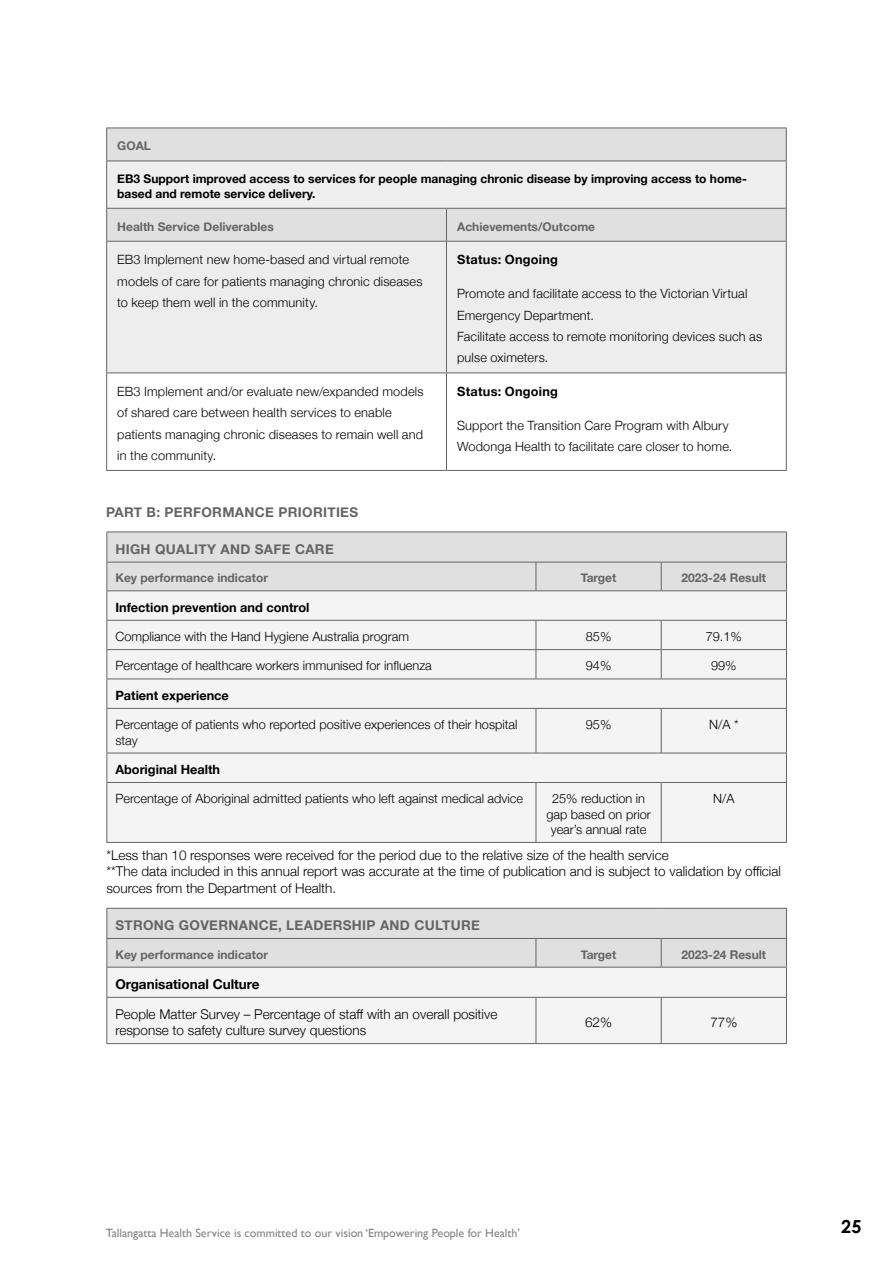
<style>
.page{position:relative;width:893px;height:1263px;background:#fff}
.page>*{position:absolute;margin:0;border:0;box-sizing:border-box;transform-origin:0 0}
.t1{font:700 18px "Century Gothic";color:#000}
.t2{font:300 13.5px/16.2px "Helvetica Neue";color:#000}
.t3{font:700 13.5px "Helvetica Neue";letter-spacing:.025em;color:#636466}
.t4{font:700 13.5px "Helvetica Neue";color:#000}
.t5{font:300 12.75px/21.3px "Helvetica Neue";letter-spacing:.005em;color:#000}
.t6{font:700 12.75px "Helvetica Neue";color:#000}
.t7{font:700 12.75px "Helvetica Neue";letter-spacing:.02em;color:#000}
.t8{font:700 12px "Helvetica Neue";color:#636466}
.t9{font:700 12px/14.4px "Helvetica Neue";color:#000}
.t10{font:12px "Gill Sans";color:#808285}
</style>
<div class="page">
<div style="left:107px;top:129px;width:679px;height:112px;background:#e0e0e0"></div>
<div style="left:107px;top:161px;width:679px;height:47px;background:#efeff0"></div>
<div style="left:107px;top:242px;width:679px;height:130px;background:#ededee"></div>
<hr style="left:106px;top:128px;width:340px;height:1px;background:#636466">
<hr style="left:106px;top:128px;width:1px;height:33px;background:#636466">
<hr style="left:446px;top:128px;width:341px;height:1px;background:#636466">
<hr style="left:786px;top:128px;width:1px;height:33px;background:#636466">
<hr style="left:106px;top:161px;width:340px;height:1px;background:#636466">
<hr style="left:106px;top:161px;width:1px;height:47px;background:#636466">
<hr style="left:446px;top:161px;width:341px;height:1px;background:#636466">
<hr style="left:786px;top:161px;width:1px;height:47px;background:#636466">
<hr style="left:106px;top:209px;width:1px;height:32px;background:#636466">
<hr style="left:446px;top:208px;width:341px;height:1px;background:#636466">
<hr style="left:446px;top:209px;width:1px;height:32px;background:#636466">
<hr style="left:786px;top:209px;width:1px;height:32px;background:#636466">
<hr style="left:106px;top:470px;width:340px;height:1px;background:#636466">
<hr style="left:446px;top:470px;width:341px;height:1px;background:#636466">
<hr style="left:106px;top:373px;width:1px;height:97px;background:#636466">
<hr style="left:446px;top:373px;width:1px;height:97px;background:#636466">
<hr style="left:786px;top:373px;width:1px;height:97px;background:#636466">
<hr style="left:106px;top:242px;width:1px;height:130px;background:#636466">
<hr style="left:106px;top:208px;width:340px;height:1px;background:#636466">
<hr style="left:106px;top:241px;width:340px;height:1px;background:#636466">
<hr style="left:446px;top:241px;width:341px;height:1px;background:#636466">
<hr style="left:446px;top:242px;width:1px;height:130px;background:#636466">
<hr style="left:786px;top:242px;width:1px;height:130px;background:#636466">
<hr style="left:106px;top:372px;width:340px;height:1px;background:#636466">
<hr style="left:446px;top:372px;width:341px;height:1px;background:#636466">
<div style="left:107px;top:709px;width:679px;height:133px;background:#f4f4f4"></div>
<hr style="left:106px;top:531px;width:430px;height:1px;background:#636466">
<hr style="left:536px;top:531px;width:125px;height:1px;background:#636466">
<hr style="left:661px;top:531px;width:126px;height:1px;background:#636466">
<svg style="left:106px;top:532px;width:681px;height:176px"></svg>
<hr style="left:106px;top:708px;width:430px;height:1px;background:#636466">
<hr style="left:106px;top:709px;width:1px;height:44px;background:#636466">
<hr style="left:536px;top:708px;width:125px;height:1px;background:#636466">
<hr style="left:536px;top:709px;width:1px;height:44px;background:#636466">
<hr style="left:661px;top:708px;width:126px;height:1px;background:#636466">
<hr style="left:661px;top:709px;width:1px;height:44px;background:#636466">
<hr style="left:786px;top:709px;width:1px;height:44px;background:#636466">
<hr style="left:106px;top:753px;width:430px;height:1px;background:#636466">
<svg style="left:106px;top:753px;width:1px;height:29px"></svg>
<hr style="left:536px;top:753px;width:125px;height:1px;background:#636466">
<hr style="left:661px;top:753px;width:126px;height:1px;background:#636466">
<svg style="left:786px;top:753px;width:1px;height:29px"></svg>
<hr style="left:106px;top:782px;width:430px;height:1px;background:#636466">
<hr style="left:106px;top:783px;width:1px;height:59px;background:#636466">
<hr style="left:536px;top:782px;width:125px;height:1px;background:#636466">
<hr style="left:536px;top:783px;width:1px;height:59px;background:#636466">
<hr style="left:661px;top:782px;width:126px;height:1px;background:#636466">
<hr style="left:661px;top:783px;width:1px;height:59px;background:#636466">
<hr style="left:786px;top:783px;width:1px;height:59px;background:#636466">
<hr style="left:106px;top:842px;width:430px;height:1px;background:#636466">
<hr style="left:536px;top:842px;width:125px;height:1px;background:#636466">
<hr style="left:661px;top:842px;width:126px;height:1px;background:#636466">
<div style="left:107px;top:968px;width:679px;height:75px;background:#f4f4f4"></div>
<hr style="left:106px;top:967px;width:430px;height:1px;background:#636466">
<hr style="left:106px;top:967px;width:1px;height:30px;background:#636466">
<hr style="left:536px;top:967px;width:125px;height:1px;background:#636466">
<hr style="left:661px;top:967px;width:126px;height:1px;background:#636466">
<hr style="left:786px;top:967px;width:1px;height:30px;background:#636466">
<hr style="left:106px;top:997px;width:430px;height:1px;background:#636466">
<hr style="left:106px;top:998px;width:1px;height:45px;background:#636466">
<hr style="left:536px;top:997px;width:125px;height:1px;background:#636466">
<hr style="left:536px;top:998px;width:1px;height:45px;background:#636466">
<hr style="left:661px;top:997px;width:126px;height:1px;background:#636466">
<hr style="left:661px;top:998px;width:1px;height:45px;background:#636466">
<hr style="left:786px;top:998px;width:1px;height:45px;background:#636466">
<hr style="left:106px;top:1043px;width:430px;height:1px;background:#636466">
<hr style="left:536px;top:1043px;width:125px;height:1px;background:#636466">
<hr style="left:661px;top:1043px;width:126px;height:1px;background:#636466">
<div style="left:106px;top:909px;width:681px;height:58px;background:#e0e0e0"></div>
<hr style="left:106px;top:908px;width:430px;height:1px;background:#636466">
<hr style="left:536px;top:908px;width:125px;height:1px;background:#636466">
<hr style="left:661px;top:908px;width:126px;height:1px;background:#636466">
<hr style="left:106px;top:938px;width:430px;height:1px;background:#636466">
<hr style="left:536px;top:938px;width:125px;height:1px;background:#636466">
<hr style="left:661px;top:938px;width:126px;height:1px;background:#636466">
<p class="t8" style="left:117px;top:137px;width:35px">GOAL</p>
<p class="t9" style="left:117px;top:172px;width:631px">EB3 Support improved access to services for people managing chronic disease by improving access to home&shy;based and remote service delivery.</p>
<p class="t8" style="left:117px;top:217px;width:158px">Health Service Deliverables</p>
<p class="t8" style="left:457px;top:217px;width:139px">Achievements/Outcome</p>
<p class="t5" style="left:117px;top:248px;width:307px">EB3 Implement new home-based and virtual remote models of care for patients managing chronic diseases to keep them well in the community.</p>
<p class="t7" style="left:457px;top:250px;width:102px">Status: Ongoing</p>
<p class="t5" style="left:457px;top:282px;width:307px">Promote and facilitate access to the Victorian Virtual Emergency Department.<br>Facilitate access to remote monitoring devices such as pulse oximeters.</p>
<p class="t5" style="left:117px;top:380px;width:308px">EB3 Implement and/or evaluate new/expanded models of shared care between health services to enable patients managing chronic diseases to remain well and in the community.</p>
<p class="t7" style="left:457px;top:381px;width:102px">Status: Ongoing</p>
<p class="t5" style="left:457px;top:414px;width:277px">Support the Transition Care Program with Albury<br>Wodonga Health to facilitate care closer to home.</p>
<p class="t3" style="left:106px;top:502px;width:254px">PART B: PERFORMANCE PRIORITIES</p>
<p class="t3" style="left:115px;top:538px;width:220px">HIGH QUALITY AND SAFE CARE</p>
<p class="t8" style="left:115px;top:569px;width:154px">Key performance indicator</p>
<p class="t8" style="left:581px;top:569px;width:37px">Target</p>
<p class="t8" style="left:681px;top:569px;width:86px">2023-24 Result</p>
<p class="t6" style="left:115px;top:597px;width:196px">Infection prevention and control</p>
<p class="t5" style="left:115px;top:625px;width:295px">Compliance with the Hand Hygiene Australia program</p>
<p class="t5" style="left:586px;top:625px;width:27px">85%</p>
<p class="t5" style="left:706px;top:625px;width:38px">79.1%</p>
<p class="t5" style="left:115px;top:654px;width:318px">Percentage of healthcare workers immunised for influenza</p>
<p class="t5" style="left:586px;top:654px;width:27px">94%</p>
<p class="t5" style="left:711px;top:654px;width:27px">99%</p>
<p class="t6" style="left:115px;top:685px;width:115px">Patient experience</p>
<p class="t5" style="left:115px;top:716px;width:404px;line-height:15.3px">Percentage of patients who reported positive experiences of their hospital stay</p>
<p class="t5" style="left:586px;top:713px;width:27px">95%</p>
<p class="t5" style="left:709px;top:713px;width:31px">N/A *</p>
<p class="t6" style="left:115px;top:759px;width:106px">Aboriginal Health</p>
<p class="t5" style="left:115px;top:787px;width:409px">Percentage of Aboriginal admitted patients who left against medical advice</p>
<p class="t5" style="left:546px;top:790px;width:106px;line-height:15.3px;text-align:center">25% reduction in gap based on prior year’s annual rate</p>
<p class="t5" style="left:713px;top:787px;width:23px">N/A</p>
<p class="t2" style="left:106px;top:846px;width:676px">*Less than 10 responses were received for the period due to the relative size of the health service<br>**The data included in this annual report was accurate at the time of publication and is subject to validation by official sources from the Department of Health.</p>
<p class="t3" style="left:115px;top:914px;width:366px">STRONG GOVERNANCE, LEADERSHIP AND CULTURE</p>
<p class="t8" style="left:115px;top:945px;width:154px">Key performance indicator</p>
<p class="t8" style="left:581px;top:945px;width:37px">Target</p>
<p class="t8" style="left:681px;top:945px;width:86px">2023-24 Result</p>
<p class="t4" style="left:115px;top:973px;width:146px">Organisational Culture</p>
<p class="t2" style="left:115px;top:1005px;width:383px">People Matter Survey – Percentage of staff with an overall positive response to safety culture survey questions</p>
<p class="t2" style="left:585px;top:1013px;width:29px">62%</p>
<p class="t2" style="left:710px;top:1013px;width:29px">77%</p>
<p class="t10" style="left:106px;top:1226px;width:416px">Tallangatta Health Service is committed to our vision ‘Empowering People for Health’</p>
<h1 class="t1" style="left:841px;top:1213px;width:22px">25</h1>
</div>
